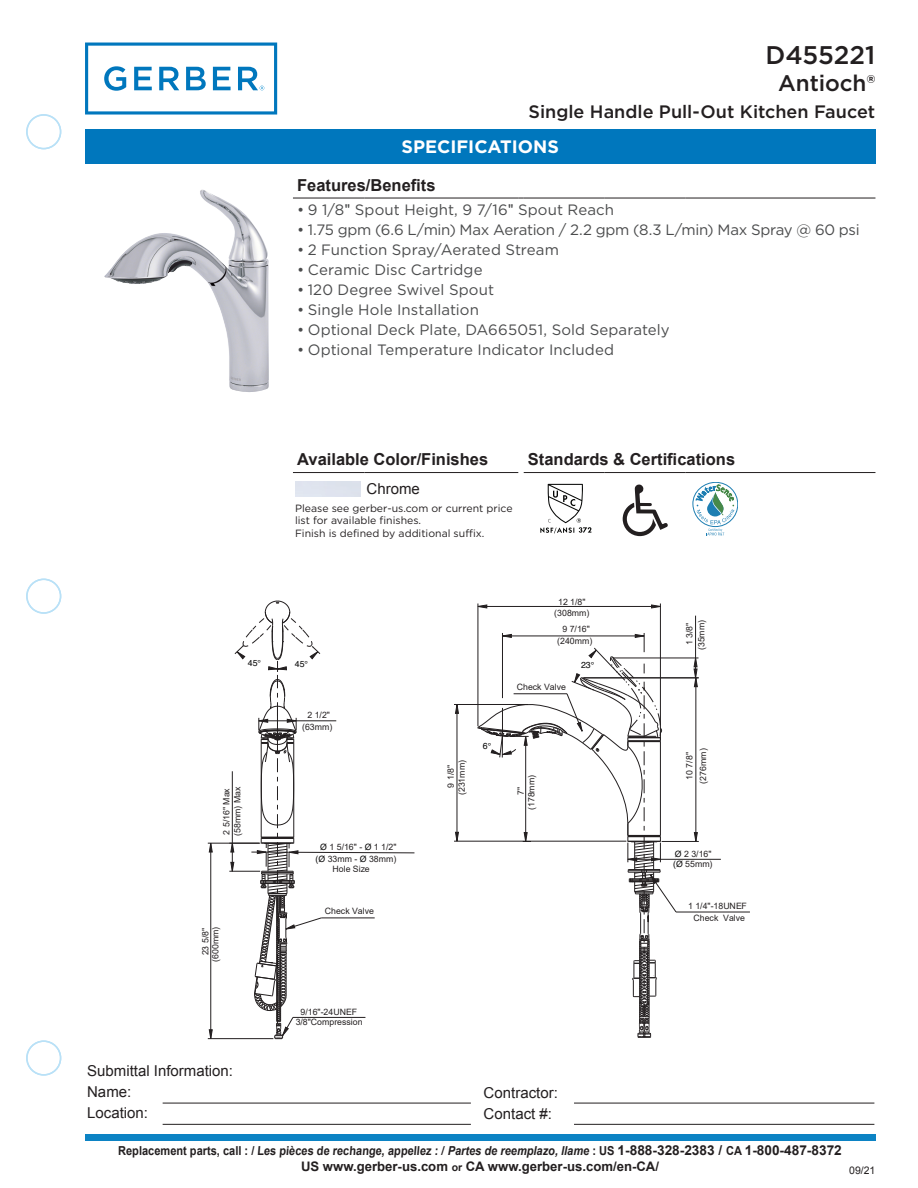
<style>
.page{position:relative;width:918px;height:1188px;background:#fff}
.page>*{position:absolute;margin:0;border:0;box-sizing:border-box;transform-origin:0 0}
.D_title_headline_new{font:500 25.5px "Gotham";letter-spacing:-.005em;color:#231f20}
.D_title_description{font:500 22.5px "Gotham";letter-spacing:-.005em;color:#231f20}
.D_title_description-2{font:500 18px "Gotham";color:#231f20}
.t1{font:700 18px "Gotham";color:#fff}
.t2{font:700 16.5px "Arial";color:#231f20}
.t3{font:15px "Gotham";letter-spacing:.005em;color:#4b4c4d}
.t4{font:15px/21.3px "Arial";color:#231f20}
.t5{font:15px "Gotham";letter-spacing:-.02em;color:#4b4c4d}
.t6{font:700 13.2px "Arial";color:#231f20}
.t7{font:700 12.3px "Arial";color:#231f20;scale:.89 1}
.inner_page_Maintenan{font:10.5px/12.6px "Gotham";color:#231f20}
.t8{font:10.5px "Arial";color:#231f20}
.t9{font:8.7px/11.9px "Arial";color:#231f20;text-align:center}
.t10{font:8.7px "Helvetica";color:#030303}
.s1{font-family:"Arial"}
.s2{color:#030303}
.s3{font-style:italic}
.s4{font-size:13.65px}
.s5{font-size:10.5px}
</style>
<div class="page">
<div style="left:26px;top:114px;width:35px;height:35px;border:2px solid #b9e1f7;border-radius:50%"></div>
<div style="left:26px;top:1040px;width:35px;height:36px;border:2px solid #b9e1f7;border-radius:50%"></div>
<div style="left:26px;top:579px;width:35px;height:35px;border:2px solid #b9e1f7;border-radius:50%"></div>
<div style="left:85px;top:1135px;width:790px;height:6px;background:#0c83c4"></div>
<svg style="left:85px;top:43px;width:192px;height:72px"></svg>
<hr style="left:163px;top:1103px;width:308px;height:1px;background:#231f20">
<hr style="left:574px;top:1103px;width:300px;height:1px;background:#231f20">
<hr style="left:163px;top:1124px;width:308px;height:1px;background:#231f20">
<hr style="left:574px;top:1124px;width:300px;height:1px;background:#231f20">
<div style="left:85px;top:130px;width:790px;height:34px;background:#0077bd"></div>
<hr style="left:293px;top:198px;width:71px;height:1px;background:#231f20">
<hr style="left:364px;top:198px;width:154px;height:1px;background:#231f20">
<hr style="left:524px;top:198px;width:81px;height:1px;background:#231f20">
<hr style="left:605px;top:198px;width:81px;height:1px;background:#231f20">
<hr style="left:686px;top:198px;width:189px;height:1px;background:#231f20">
<hr style="left:524px;top:472px;width:81px;height:1px;background:#231f20">
<hr style="left:605px;top:472px;width:81px;height:1px;background:#231f20">
<hr style="left:686px;top:472px;width:189px;height:1px;background:#231f20">
<hr style="left:293px;top:472px;width:71px;height:1px;background:#231f20">
<hr style="left:364px;top:472px;width:154px;height:1px;background:#231f20">
<img style="left:104px;top:190px;width:165px;height:202px">
<svg style="left:540px;top:484px;width:51px;height:49px"></svg>
<svg style="left:623px;top:485px;width:45px;height:51px"></svg>
<svg style="left:693px;top:482px;width:45px;height:53px"></svg>
<svg style="left:455px;top:832px;width:4px;height:9px"></svg>
<svg style="left:455px;top:705px;width:4px;height:9px"></svg>
<svg style="left:694px;top:832px;width:4px;height:9px"></svg>
<svg style="left:694px;top:657px;width:4px;height:30px"></svg>
<svg style="left:651px;top:604px;width:9px;height:4px"></svg>
<svg style="left:477px;top:604px;width:10px;height:4px"></svg>
<svg style="left:209px;top:1029px;width:4px;height:9px"></svg>
<svg style="left:209px;top:844px;width:4px;height:8px"></svg>
<hr style="left:676px;top:912px;width:74px;height:1px;background:#231f20">
<hr style="left:208px;top:1038px;width:65px;height:1px;background:#231f20">
<hr style="left:211px;top:843px;width:1px;height:196px;background:#231f20">
<hr style="left:229px;top:871px;width:31px;height:1px;background:#231f20">
<hr style="left:208px;top:843px;width:51px;height:1px;background:#231f20">
<hr style="left:457px;top:704px;width:1px;height:137px;background:#231f20">
<hr style="left:478px;top:604px;width:1px;height:122px;background:#231f20">
<hr style="left:628px;top:859px;width:93px;height:1px;background:#231f20">
<hr style="left:662px;top:841px;width:37px;height:1px;background:#231f20">
<hr style="left:454px;top:841px;width:172px;height:1px;background:#231f20">
<hr style="left:660px;top:604px;width:1px;height:136px;background:#231f20">
<hr style="left:695px;top:616px;width:1px;height:62px;background:#231f20">
<hr style="left:696px;top:678px;width:1px;height:163px;background:#231f20">
<hr style="left:454px;top:704px;width:74px;height:1px;background:#231f20">
<hr style="left:583px;top:678px;width:116px;height:1px;background:#231f20">
<hr style="left:613px;top:658px;width:86px;height:1px;background:#231f20">
<hr style="left:478px;top:606px;width:182px;height:1px;background:#231f20">
<svg style="left:477px;top:633px;width:200px;height:405px"></svg>
<svg style="left:230px;top:601px;width:185px;height:438px"></svg>
<p class="D_title_headline_new" style="left:765px;top:38px;width:111px">D455221</p>
<p class="D_title_description" style="left:778px;top:69px;width:99px">Antioch®</p>
<p class="D_title_description-2" style="left:529px;top:100px;width:348px">Single Handle Pull-Out Kitchen Faucet</p>
<h3 class="t1" style="left:402px;top:135px;width:159px">SPECIFICATIONS</h3>
<p class="t2" style="left:297px;top:175px;width:140px">Features/Benefits</p>
<p class="t3" style="left:297px;top:200px;width:318px">• 9 1/8<span class="s1">"</span> Spout Height, 9 7/16<span class="s1">"</span> Spout Reach</p>
<p class="t5" style="left:297px;top:220px;width:564px">• 1.75 gpm (6.6 L/min) Max Aeration / 2.2 gpm (8.3 L/min) Max Spray @ 60 psi</p>
<p class="t3" style="left:297px;top:240px;width:263px">• 2 Function Spray/Aerated Stream</p>
<p class="t3" style="left:297px;top:260px;width:187px">• Ceramic Disc Cartridge</p>
<p class="t3" style="left:297px;top:280px;width:198px">• 120 Degree Swivel Spout</p>
<p class="t3" style="left:297px;top:300px;width:183px">• Single Hole Installation</p>
<p class="t3" style="left:297px;top:320px;width:374px">• Optional Deck Plate, DA665051, Sold Separately</p>
<p class="t3" style="left:297px;top:340px;width:318px">• Optional Temperature Indicator Included</p>
<p class="t2" style="left:297px;top:449px;width:193px">Available Color/Finishes</p>
<p class="t2" style="left:528px;top:449px;width:209px">Standards &amp; Certifications</p>
<p class="t4" style="left:367px;top:478px;width:55px">Chrome</p>
<p class="inner_page_Maintenan" style="left:295px;top:501px;width:219px">Please see gerber-us.com or current price list for available finishes.</p>
<p class="inner_page_Maintenan" style="left:295px;top:527px;width:191px">Finish is defined by additional suffix.</p>
<p class="t9" style="left:554px;top:596px;width:37px;line-height:10.8px">12 1/8" (308mm)</p>
<p class="t9" style="left:557px;top:623px;width:37px">9 7/16" (240mm)</p>
<p class="t10" style="left:248px;top:656px;width:15px">45°</p>
<p class="t10" style="left:295px;top:658px;width:15px">45°</p>
<p class="t10" style="left:581px;top:658px;width:15px">23°</p>
<p class="t9" style="left:221px;top:836px;width:51px;line-height:10.8px;text-align:left;rotate:-90deg">2 5/16" Max (58mm) Max</p>
<p class="t9" style="left:201px;top:962px;width:37px;line-height:9.9px;text-align:right;rotate:-90deg">23 5/8" (600mm)</p>
<p class="t9" style="left:302px;top:709px;width:32px">2 1/2" (63mm)</p>
<p class="t9" style="left:316px;top:841px;width:82px"><span class="s2">Ø</span> 1 5/16" - <span class="s2">Ø</span> 1 1/2" <span class="s2">(Ø</span> 33mm - <span class="s2">Ø</span> 38mm)</p>
<p class="t9" style="left:333px;top:863px;width:39px">Hole Size</p>
<p class="t9" style="left:325px;top:905px;width:51px">Check Valve</p>
<p class="t9" style="left:445px;top:795px;width:37px;line-height:10.9px;rotate:-90deg">9 1/8" (231mm)</p>
<p class="t10" style="left:483px;top:739px;width:10px">6°</p>
<p class="t9" style="left:517px;top:681px;width:51px">Check Valve</p>
<p class="t9" style="left:515px;top:810px;width:37px;line-height:10.8px;rotate:-90deg">7" (178mm)</p>
<p class="t9" style="left:684px;top:650px;width:32px;rotate:-90deg">1 3/8" (35mm)</p>
<p class="t9" style="left:682px;top:784px;width:37px;line-height:14px;rotate:-90deg">10 7/8" (276mm)</p>
<p class="t9" style="left:673px;top:848px;width:41px;line-height:10.9px;text-align:left"><span class="s2">Ø</span> 2 3/16" <span class="s2">(Ø</span> 55mm)</p>
<p class="t9" style="left:688px;top:900px;width:60px">1 1/4"-18UNEF</p>
<p class="t9" style="left:694px;top:912px;width:53px">Check Valve</p>
<p class="t9" style="left:296px;top:1006px;width:68px;line-height:10.4px">9/16"-24UNEF<br>3/8"Compression</p>
<h3 class="t4" style="left:87px;top:1060px;width:147px">Submittal Information:<br>Name:</h3>
<h3 class="t4" style="left:484px;top:1082px;width:76px">Contractor:</h3>
<h3 class="t4" style="left:87px;top:1102px;width:62px">Location:</h3>
<h3 class="t4" style="left:484px;top:1103px;width:70px">Contact #:</h3>
<h3 class="t7" style="left:118px;top:1143px;width:815px">Replacement parts, call : / Les pièces de rechange, appellez : / <span class="s3">Partes de reemplazo, llame</span> : US <span class="s4">1-888-328-2383 /</span> CA <span class="s4">1-800-487-8372</span></h3>
<h3 class="t6" style="left:301px;top:1158px;width:360px">US www.gerber-us.com <span class="s5">or</span> CA www.gerber-us.com/en-CA/</h3>
<p class="t8" style="left:849px;top:1163px;width:28px">09/21</p>
</div>
